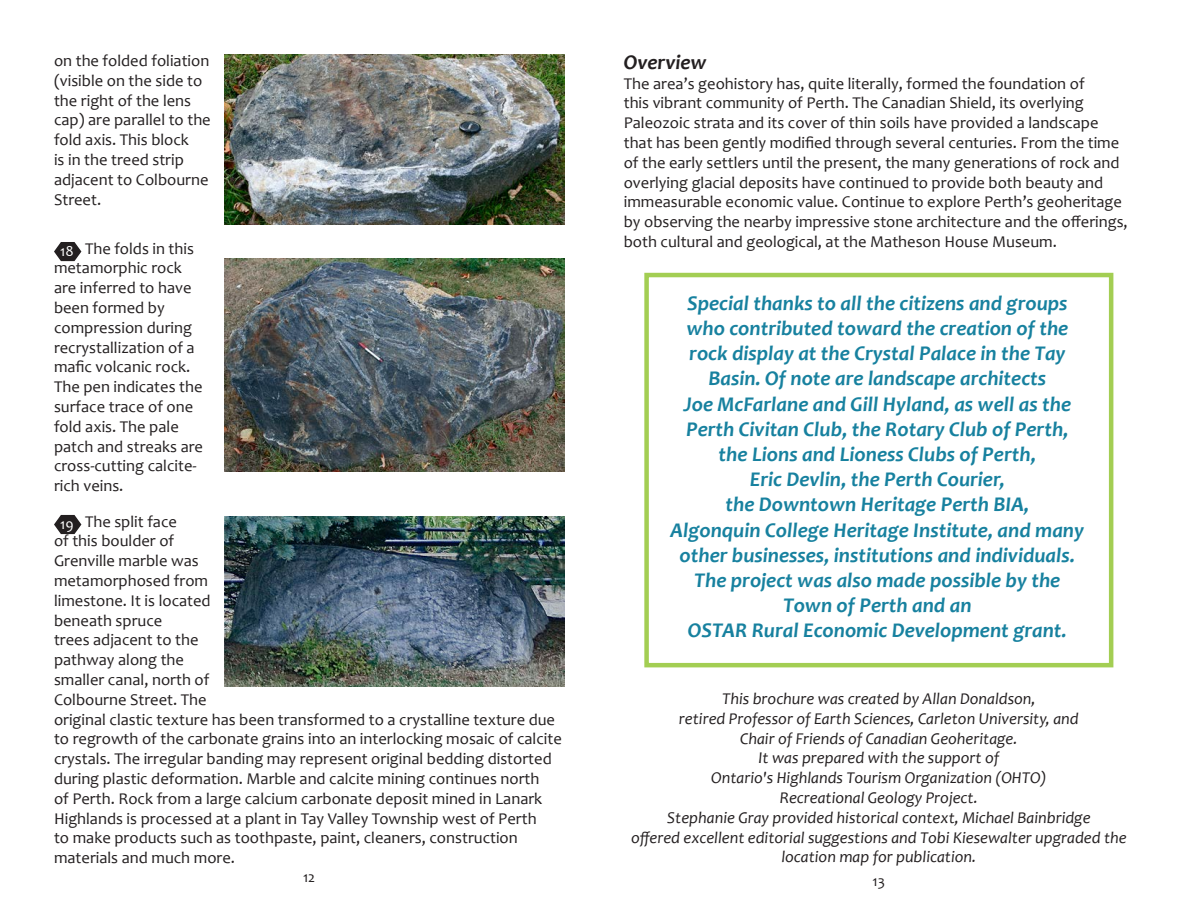
<style>
.page{position:relative;width:1188px;height:918px;background:#fff}
.page>*{position:absolute;margin:0;border:0;box-sizing:border-box;transform-origin:0 0}
.t1{font:italic 700 21px/25.2px "Candara";color:#17819f;text-align:center}
.t2{font:italic 700 21px "Candara";color:#231f20}
.t3{font:16.5px/19.8px "Candara";color:#231f20}
.t4{font:italic 16.5px/19.8px "Candara";color:#231f20;text-align:center}
.t5{font:15px "Candara";color:#fff}
.t6{font:15px "Candara";color:#231f20}
</style>
<div class="page">
<svg style="left:54px;top:242px;width:28px;height:20px"></svg>
<img style="left:224px;top:258px;width:340px;height:213px">
<svg style="left:54px;top:514px;width:28px;height:21px"></svg>
<img style="left:224px;top:516px;width:340px;height:170px">
<img style="left:224px;top:54px;width:340px;height:171px">
<div style="left:644px;top:273px;width:469px;height:394px;border:4px solid #a3ce53"></div>
<p class="t3" style="left:54px;top:51px;width:157px">on the folded foliation</p>
<p class="t2" style="left:624px;top:49px;width:84px">Overview</p>
<p class="t3" style="left:54px;top:70px;width:158px">(visible on the side to the right of the lens cap) are parallel to the fold axis. This block<br>is in the treed strip adjacent to Colbourne<br>Street.</p>
<p class="t3" style="left:624px;top:73px;width:506px">The area’s geohistory has, quite literally, formed the foundation of<br>this vibrant community of Perth. The Canadian Shield, its overlying Paleozoic strata and its cover of thin soils have provided a landscape that has been gently modified through several centuries. From the time of the early settlers until the present, the many generations of rock and overlying glacial deposits have continued to provide both beauty and immeasurable economic value. Continue to explore Perth’s geoheritage by observing the nearby impressive stone architecture and the offerings, both cultural and geological, at the Matheson House Museum.</p>
<p class="t3" style="left:54px;top:238px;width:151px;text-indent:31px">The folds in this metamorphic rock are inferred to have been formed by compression during recrystallization of a mafic volcanic rock.<br>The pen indicates the surface trace of one fold axis. The pale patch and streaks are cross-cutting calcite&shy;rich veins.</p>
<p class="t5" style="left:60px;top:515px;width:15px">19</p>
<p class="t5" style="left:60px;top:242px;width:15px">18</p>
<p class="t1" style="left:671px;top:290px;width:415px">Special thanks to all the citizens and groups who contributed toward the creation of the rock display at the Crystal Palace in the Tay Basin. Of note are landscape architects<br>Joe McFarlane and Gill Hyland, as well as the Perth Civitan Club, the Rotary Club of Perth, the Lions and Lioness Clubs of Perth,<br>Eric Devlin, the Perth Courier,<br>the Downtown Heritage Perth BIA,<br>Algonquin College Heritage Institute, and many other businesses, institutions and individuals.<br>The project was also made possible by the Town of Perth and an<br>OSTAR Rural Economic Development grant.</p>
<p class="t3" style="left:54px;top:511px;width:509px;text-indent:31px">The split face<br>of this boulder of<br>Grenville marble was<br>metamorphosed from<br>limestone. It is located<br>beneath spruce<br>trees adjacent to the<br>pathway along the<br>smaller canal, north of<br>Colbourne Street. The<br>original clastic texture has been transformed to a crystalline texture due to regrowth of the carbonate grains into an interlocking mosaic of calcite crystals. The irregular banding may represent original bedding distorted during plastic deformation. Marble and calcite mining continues north<br>of Perth. Rock from a large calcium carbonate deposit mined in Lanark Highlands is processed at a plant in Tay Valley Township west of Perth<br>to make products such as toothpaste, paint, cleaners, construction materials and much more.</p>
<p class="t4" style="left:631px;top:689px;width:497px">This brochure was created by Allan Donaldson,<br>retired Professor of Earth Sciences, Carleton University, and<br>Chair of Friends of Canadian Geoheritage.<br>It was prepared with the support of<br>Ontario's Highlands Tourism Organization (OHTO)<br>Recreational Geology Project.<br>Stephanie Gray provided historical context, Michael Bainbridge<br>offered excellent editorial suggestions and Tobi Kiesewalter upgraded the location map for publication.</p>
<p class="t6" style="left:303px;top:868px;width:14px">12</p>
<p class="t6" style="left:873px;top:872px;width:14px">13</p>
</div>
